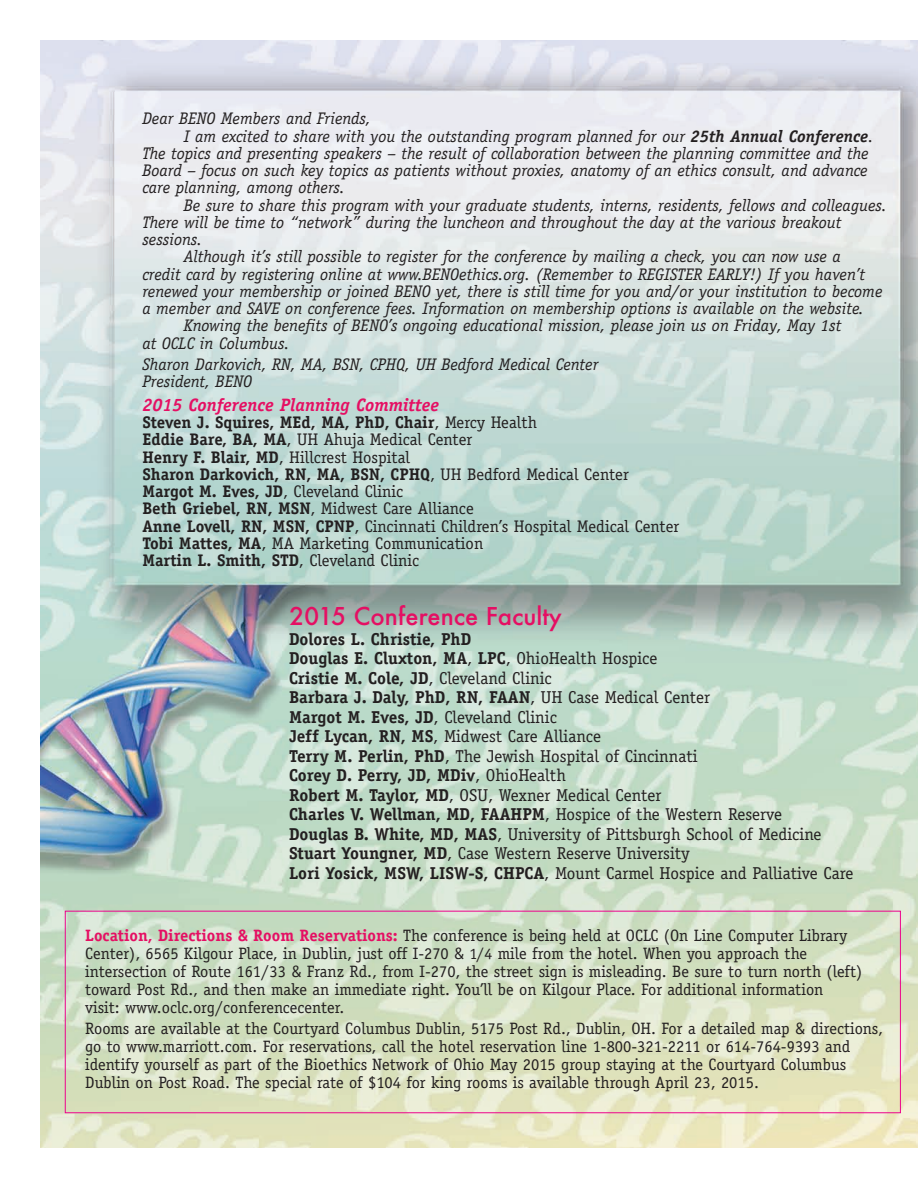
<style>
.page{position:relative;width:918px;height:1188px;background:#fff}
.page>*{position:absolute;margin:0;border:0;box-sizing:border-box;transform-origin:0 0}
.t1{font:500 27px "Futura T";color:#e50f63}
.t2{font:italic 700 18px "Officina Serif";color:#e50f63}
.t3{font:17.25px/19.5px "Officina Serif";color:#231f20}
.t4{font:italic 16.8px/17.2px "Officina Serif";color:#231f20}
.t5{font:16.8px/17.2px "Officina Serif";color:#231f20}
.t6{font:16.5px/18px "Officina Serif";color:#231f20}
.s1{font-weight:700}
.s2{font-weight:700;color:#e50f63}
.s3{font-size:15.75px}
</style>
<div class="page">
<img style="left:40px;top:41px;width:878px;height:1107px">
<div style="left:65px;top:911px;width:836px;height:202px;border:1px solid #ed028c"></div>
<p class="t4" style="left:142px;top:110px;width:230px">Dear BENO Members and Friends,</p>
<p class="t4" style="left:184px;top:127px;width:691px">I am excited to share with you the outstanding program planned for our <span class="s1">25th Annual Conference</span>.</p>
<p class="t4" style="left:142px;top:144px;width:728px">The topics and presenting speakers – the result of collaboration between the planning committee and the</p>
<p class="t4" style="left:142px;top:162px;width:727px">Board – focus on such key topics as patients without proxies, anatomy of an ethics consult, and advance</p>
<p class="t4" style="left:142px;top:179px;width:204px">care planning, among others.</p>
<p class="t4" style="left:184px;top:196px;width:705px">Be sure to share this program with your graduate students, interns, residents, fellows and colleagues.</p>
<p class="t4" style="left:142px;top:213px;width:701px">There will be time to “network” during the luncheon and throughout the day at the various breakout</p>
<p class="t4" style="left:142px;top:231px;width:61px">sessions.</p>
<p class="t4" style="left:184px;top:248px;width:659px">Although it’s still possible to register for the conference by mailing a check, you can now use a</p>
<p class="t4" style="left:142px;top:265px;width:724px">credit card by registering online at www.BENOethics.org. (Remember to REGISTER EARLY!) If you haven’t</p>
<p class="t4" style="left:142px;top:282px;width:742px">renewed your membership or joined BENO yet, there is still time for you and/or your institution to become</p>
<p class="t4" style="left:142px;top:300px;width:723px">a member and SAVE on conference fees. Information on membership options is available on the website.</p>
<p class="t4" style="left:184px;top:317px;width:659px">Knowing the benefits of BENO’s ongoing educational mission, please join us on Friday, May 1st</p>
<p class="t4" style="left:142px;top:334px;width:149px">at OCLC in Columbus.</p>
<p class="t4" style="left:142px;top:355px;width:458px">Sharon Darkovich, RN, MA, BSN, CPHQ, UH Bedford Medical Center<br>President, BENO</p>
<p class="t2" style="left:142px;top:398px;width:298px">2015 Conference Planning Committee</p>
<p class="t5" style="left:142px;top:414px;width:539px"><span class="s1">Steven J. Squires, MEd, MA, PhD, Chair</span>, Mercy Health<br><span class="s1">Eddie Bare, BA, MA</span>, UH Ahuja Medical Center<br><span class="s1">Henry F. Blair, MD</span>, Hillcrest Hospital<br><span class="s1">Sharon Darkovich, RN, MA, BSN, CPHQ</span>, UH Bedford Medical Center <span class="s1">Margot M. Eves, JD</span>, Cleveland Clinic<br><span class="s1">Beth Griebel, RN, MSN</span>, Midwest Care Alliance<br><span class="s1">Anne Lovell, RN, MSN, CPNP</span>, Cincinnati Children’s Hospital Medical Center <span class="s1">Tobi Mattes, MA</span>, MA Marketing Communication<br><span class="s1">Martin L. Smith, STD</span>, Cleveland Clinic</p>
<h1 class="t1" style="left:289px;top:600px;width:274px">2015 Conference Faculty</h1>
<p class="t3" style="left:289px;top:629px;width:566px"><span class="s1">Dolores L. Christie, PhD<br>Douglas E. Cluxton, MA</span>, <span class="s1">LPC</span>, OhioHealth Hospice<br><span class="s1">Cristie M. Cole, JD</span>, Cleveland Clinic<br><span class="s1">Barbara J. Daly, PhD, RN, FAAN</span>, UH Case Medical Center<br><span class="s1">Margot M. Eves, JD</span>, Cleveland Clinic<br><span class="s1">Jeff Lycan, RN, MS</span>, Midwest Care Alliance<br><span class="s1">Terry M. Perlin, PhD</span>, The Jewish Hospital of Cincinnati<br><span class="s1">Corey D. Perry, JD, MDiv</span>, OhioHealth<br><span class="s1">Robert M. Taylor, MD</span>, OSU, Wexner Medical Center<br><span class="s1">Charles V. Wellman, MD, FAAHPM</span>, Hospice of the Western Reserve<br><span class="s1">Douglas B. White, MD, MAS</span>, University of Pittsburgh School of Medicine <span class="s1">Stuart Youngner, MD</span>, Case Western Reserve University<br><span class="s1">Lori Yosick, MSW, LISW-S, CHPCA</span>, Mount Carmel Hospice and Palliative Care</p>
<p class="t6" style="left:85px;top:927px;width:779px"><span class="s2">Location, Directions &amp; Room Reservations:</span> The conference is being held at OCLC (On Line Computer Library Center), 6565 Kilgour Place, in Dublin, just off I-270 &amp; <span class="s3">1/4</span> mile from the hotel. When you approach the intersection of Route 161/33 &amp; Franz Rd., from I-270, the street sign is misleading. Be sure to turn north (left) toward Post Rd., and then make an immediate right. You’ll be on Kilgour Place. For additional information<br>visit: www.oclc.org/conferencecenter.</p>
<p class="t6" style="left:85px;top:1020px;width:799px">Rooms are available at the Courtyard Columbus Dublin, 5175 Post Rd., Dublin, OH. For a detailed map &amp; directions, go to www.marriott.com. For reservations, call the hotel reservation line 1-800-321-2211 or 614-764-9393 and identify yourself as part of the Bioethics Network of Ohio May 2015 group staying at the Courtyard Columbus Dublin on Post Road. The special rate of $104 for king rooms is available through April 23, 2015.</p>
</div>
